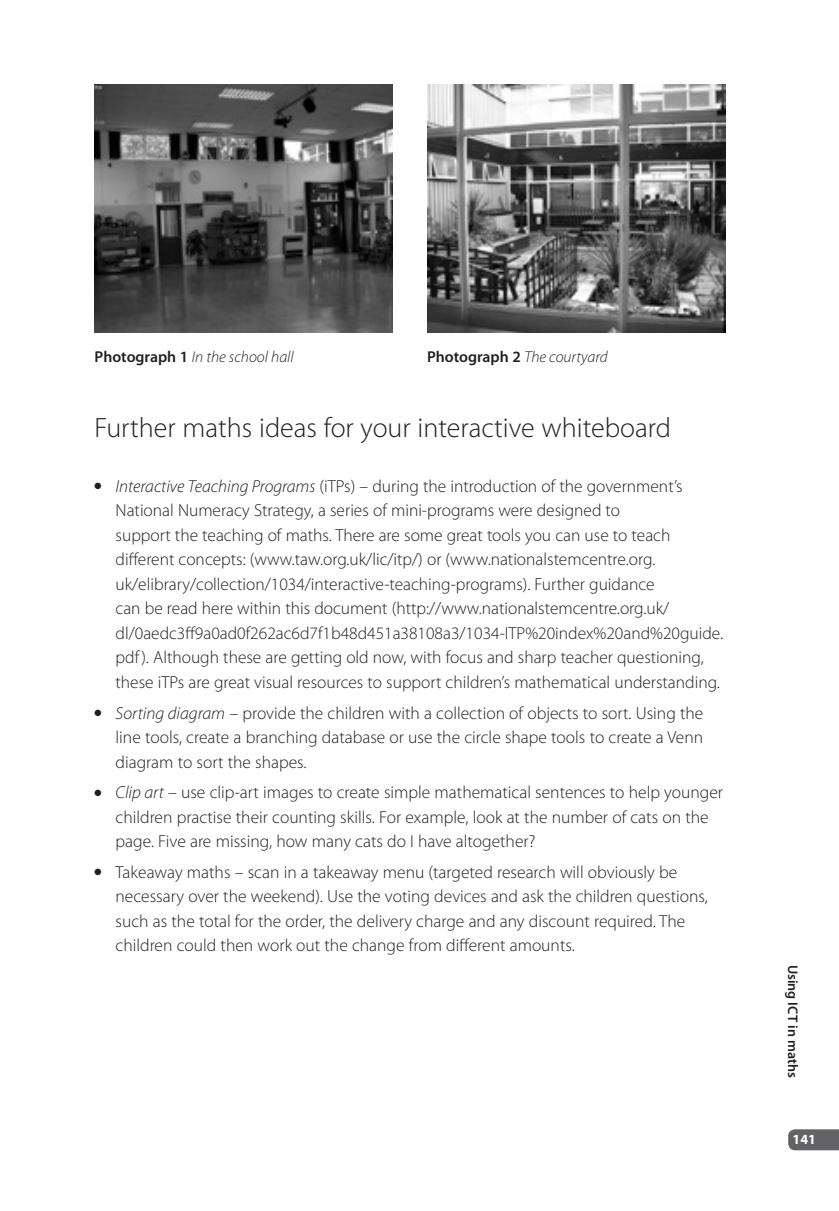
<style>
.page{position:relative;width:839px;height:1211px;background:#fff}
.page>*{position:absolute;margin:0;border:0;box-sizing:border-box;transform-origin:0 0}
.a_head{font:300 28px "Myriad Pro";color:#231f20}
.t1{font:300 17.5px/24.5px "Myriad Pro";color:#231f20}
.captions{font:italic 300 15.75px "Myriad Pro";color:#231f20}
.t2{font:600 14px "Myriad Pro";color:#231f20}
.t3{font:700 14px "Myriad Pro";color:#fff}
.s1{font-weight:600;font-style:normal}
.s2{font-style:italic}
</style>
<div class="page">
<svg style="left:788px;top:1129px;width:50px;height:21px"></svg>
<img style="left:94px;top:84px;width:298px;height:248px">
<img style="left:427px;top:84px;width:297px;height:248px">
<p class="captions" style="left:94px;top:347px;width:201px"><span class="s1">Photograph 1</span> In the school hall</p>
<p class="captions" style="left:427px;top:347px;width:182px"><span class="s1">Photograph 2</span> The courtyard</p>
<p class="a_head" style="left:94px;top:410px;width:578px">Further maths ideas for your interactive whiteboard</p>
<p class="t1" style="left:116px;top:473px;width:609px"><span class="s2">Interactive Teaching Programs</span> (iTPs) – during the introduction of the government’s National Numeracy Strategy, a series of mini-programs were designed to<br>support the teaching of maths. There are some great tools you can use to teach different concepts: (www.taw.org.uk/lic/itp/) or (www.nationalstemcentre.org. uk/elibrary/collection/1034/interactive-teaching-programs). Further guidance<br>can be read here within this document (http://www.nationalstemcentre.org.uk/ dl/0aedc3ff9a0ad0f262ac6d7f1b48d451a38108a3/1034-ITP%20index%20and%20guide. pdf ). Although these are getting old now, with focus and sharp teacher questioning, these iTPs are great visual resources to support children’s mathematical understanding.</p>
<p class="t1" style="left:116px;top:700px;width:589px;text-align:justify"><span class="s2">Sorting diagram</span> – provide the children with a collection of objects to sort. Using the line tools, create a branching database or use the circle shape tools to create a Venn diagram to sort the shapes.</p>
<p class="t1" style="left:116px;top:780px;width:609px"><span class="s2">Clip art</span> – use clip-art images to create simple mathematical sentences to help younger children practise their counting skills. For example, look at the number of cats on the page. Five are missing, how many cats do I have altogether?</p>
<p class="t1" style="left:116px;top:859px;width:593px">Takeaway maths – scan in a takeaway menu (targeted research will obviously be necessary over the weekend). Use the voting devices and ask the children questions, such as the total for the order, the delivery charge and any discount required. The children could then work out the change from different amounts.</p>
<p class="t2" style="left:801px;top:964px;width:115px;rotate:90deg">Using ICT in maths</p>
<p class="t3" style="left:792px;top:1130px;width:25px">141</p>
</div>
